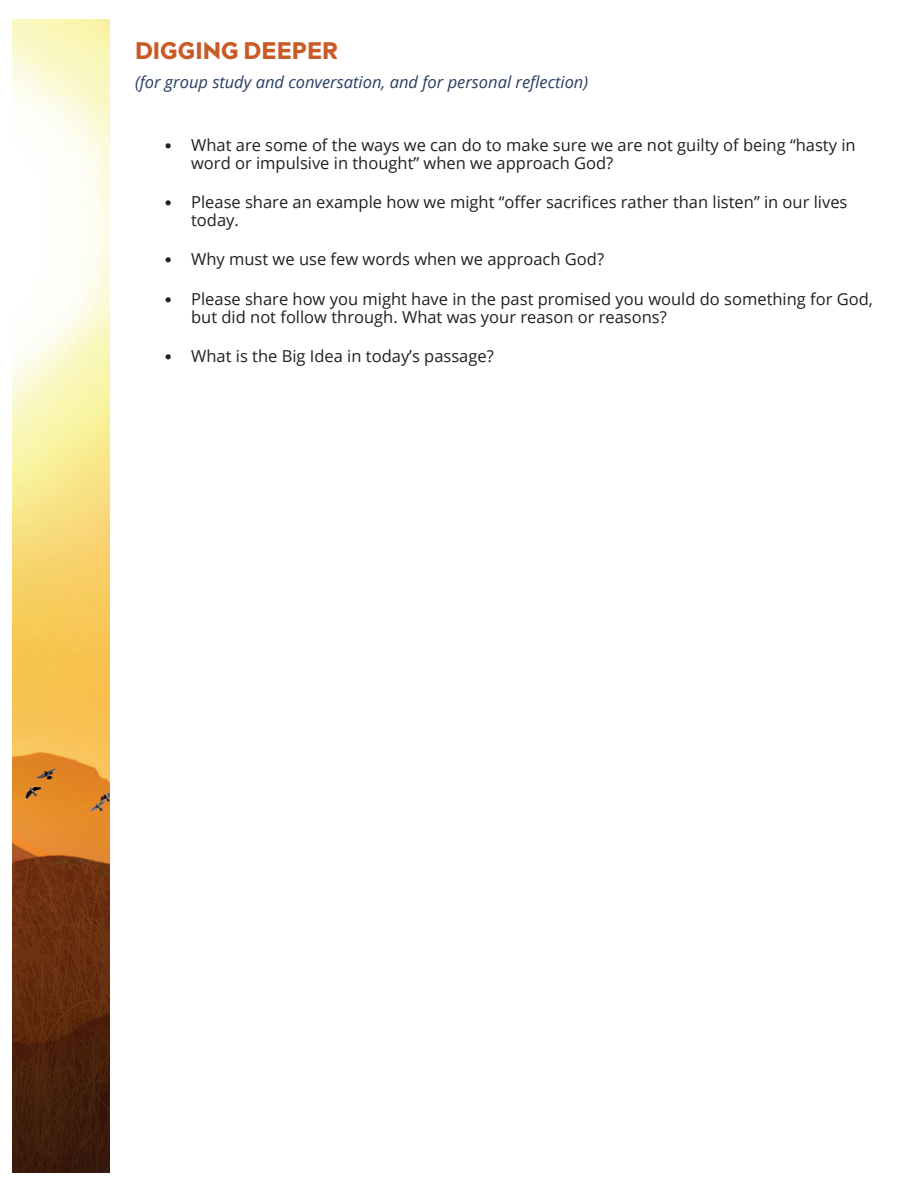
<style>
.page{position:relative;width:918px;height:1188px;background:#fff}
.page>*{position:absolute;margin:0;border:0;box-sizing:border-box;transform-origin:0 0}
.t1{font:900 24px "Acherus Grotesque";color:#c95b28}
.t2{font:16.5px/17.9px "Open Sans";color:#231f20}
.t3{font:italic 16.5px "Open Sans";color:#273e62}
.s1{font-family:"Calibri"}
</style>
<div class="page">
<img style="left:12px;top:19px;width:97px;height:1154px">
<h1 class="t1" style="left:135px;top:35px;width:205px">DIGGING DEEPER</h1>
<p class="t3" style="left:135px;top:71px;width:455px">(for group study and conversation, and for personal reflection)</p>
<p class="t2" style="left:191px;top:136px;width:666px;text-indent:-27px"><span class="s1">•</span> What are some of the ways we can do to make sure we are not guilty of being “hasty in word or impulsive in thought” when we approach God?</p>
<p class="t2" style="left:191px;top:193px;width:658px;text-indent:-27px"><span class="s1">•</span> Please share an example how we might “offer sacrifices rather than listen” in our lives today.</p>
<p class="t2" style="left:164px;top:250px;width:441px"><span class="s1">•</span> Why must we use few words when we approach God?</p>
<p class="t2" style="left:191px;top:289px;width:683px;text-indent:-27px"><span class="s1">•</span> Please share how you might have in the past promised you would do something for God, but did not follow through. What was your reason or reasons?</p>
<p class="t2" style="left:164px;top:347px;width:331px"><span class="s1">•</span> What is the Big Idea in today’s passage?</p>
</div>
